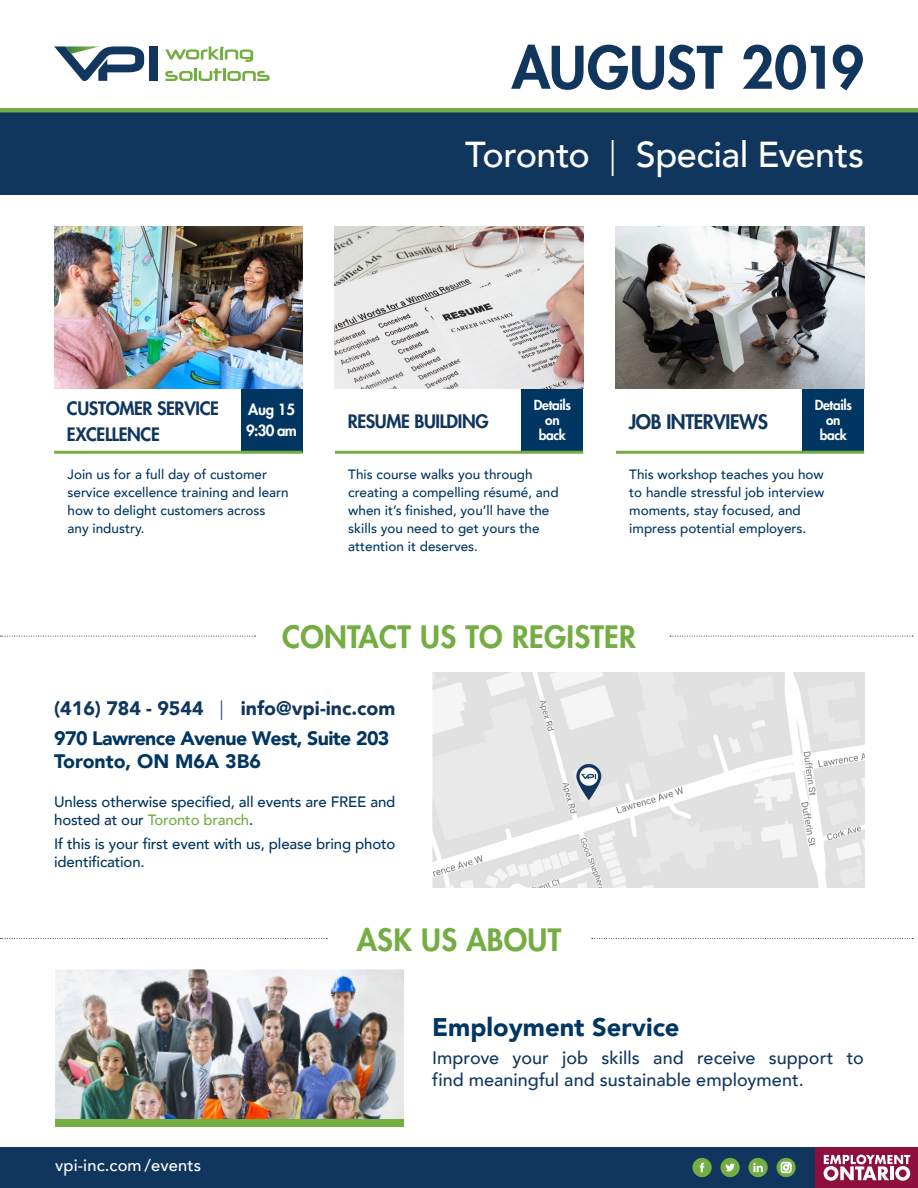
<style>
.page{position:relative;width:918px;height:1188px;background:#fff}
.page>*{position:absolute;margin:0;border:0;box-sizing:border-box;transform-origin:0 0}
.t1{font:800 57px "Futura Std";letter-spacing:-.005em;color:#11365e}
.Headline{font:500 36px "Avenir";letter-spacing:-.01em;color:#fff}
.t2{font:800 30px "Futura Std";letter-spacing:.01em;color:#74ad42}
.t3{font:900 25.5px "Avenir";color:#003661}
.t4{font:900 19.5px/23.4px "Avenir";letter-spacing:-.03em;color:#003661}
.t5{font:900 19.5px "Avenir";color:#11365e}
.t6{font:800 19.5px "Futura Std";letter-spacing:-.02em;color:#11365e}
.Sub-headline{font:500 18px/21.6px "Avenir";color:#12375f}
.t7{font:800 18px/25.5px "Futura Std";letter-spacing:-.02em;color:#11365e}
.t8{font:500 16.5px "Avenir";letter-spacing:.01em;color:#fff}
.t9{font:500 15px/18px "Avenir";letter-spacing:-.01em;color:#003661}
.t10{font:800 15px/21px "Futura Std";letter-spacing:-.02em;color:#fff}
.t11{font:500 13.5px/18px "Avenir";color:#003661}
.t12{font:800 13.5px/15px "Futura Std";letter-spacing:-.02em;color:#fff;text-align:center}
.s1{font-weight:300}
.s2{color:#74ad42}
</style>
<div class="page">
<div style="left:0;top:1147px;width:918px;height:41px;background:#11365e"></div>
<svg style="left:692px;top:1158px;width:20px;height:19px"></svg>
<svg style="left:720px;top:1158px;width:20px;height:19px"></svg>
<svg style="left:748px;top:1158px;width:20px;height:19px"></svg>
<svg style="left:776px;top:1158px;width:20px;height:19px"></svg>
<svg style="left:781px;top:1162px;width:10px;height:11px"></svg>
<div style="left:816px;top:1147px;width:102px;height:41px;background:#8e0e3c"></div>
<svg style="left:824px;top:1155px;width:86px;height:26px"></svg>
<img style="left:54px;top:227px;width:248px;height:162px">
<img style="left:335px;top:227px;width:248px;height:162px">
<img style="left:616px;top:227px;width:248px;height:162px">
<div style="left:241px;top:389px;width:61px;height:63px;background:#003661"></div>
<hr style="left:54px;top:451px;width:187px;height:3px;background:#74ad42">
<hr style="left:241px;top:451px;width:61px;height:3px;background:#74ad42">
<div style="left:522px;top:389px;width:61px;height:63px;background:#003661"></div>
<hr style="left:335px;top:451px;width:187px;height:3px;background:#74ad42">
<hr style="left:522px;top:451px;width:61px;height:3px;background:#74ad42">
<div style="left:803px;top:389px;width:61px;height:63px;background:#003661"></div>
<hr style="left:616px;top:451px;width:187px;height:3px;background:#74ad42">
<hr style="left:803px;top:451px;width:61px;height:3px;background:#74ad42">
<svg style="left:592px;top:938px;width:321px;height:1px"></svg>
<svg style="left:0;top:938px;width:327px;height:1px"></svg>
<svg style="left:670px;top:636px;width:243px;height:1px"></svg>
<svg style="left:0;top:636px;width:256px;height:1px"></svg>
<img style="left:433px;top:673px;width:431px;height:215px">
<div style="left:0;top:112px;width:918px;height:83px;background:#11365e"></div>
<hr style="left:0;top:108px;width:918px;height:4px;background:#74ad42">
<div style="left:149px;top:46px;width:9px;height:35px;background:#12375f"></div>
<svg style="left:165px;top:68px;width:105px;height:13px"></svg>
<svg style="left:165px;top:46px;width:88px;height:16px"></svg>
<svg style="left:54px;top:46px;width:90px;height:35px"></svg>
<img style="left:55px;top:969px;width:349px;height:150px">
<div style="left:55px;top:1119px;width:349px;height:8px;background:#74ad42"></div>
<p class="t1" style="left:512px;top:32px;width:354px">AUGUST 2019</p>
<p class="Headline" style="left:465px;top:123px;width:401px">Toronto <span class="s1">|</span> Special Events</p>
<p class="t7" style="left:67px;top:396px;width:154px">CUSTOMER SERVICE<br>EXCELLENCE</p>
<p class="t10" style="left:246px;top:399px;width:52px">Aug 15<br>9:30 am</p>
<p class="t7" style="left:348px;top:409px;width:142px">RESUME BUILDING</p>
<p class="t12" style="left:534px;top:398px;width:39px">Details on back</p>
<p class="t6" style="left:629px;top:409px;width:141px">JOB INTERVIEWS</p>
<p class="t12" style="left:815px;top:398px;width:39px">Details on back</p>
<p class="t11" style="left:68px;top:465px;width:223px">Join us for a full day of customer service excellence training and learn how to delight customers across any industry.</p>
<p class="t11" style="left:348px;top:465px;width:212px">This course walks you through creating a compelling résumé, and when it’s finished, you’ll have the skills you need to get yours the attention it deserves.</p>
<p class="t11" style="left:629px;top:465px;width:197px">This workshop teaches you how to handle stressful job interview moments, stay focused, and impress potential employers.</p>
<p class="t2" style="left:282px;top:618px;width:355px">CONTACT US TO REGISTER</p>
<p class="t5" style="left:54px;top:691px;width:343px">(416) 784 - 9544 <span class="s1">|</span> info@vpi-inc.com</p>
<p class="t4" style="left:54px;top:726px;width:337px">970 Lawrence Avenue West, Suite 203<br>Toronto, ON M6A 3B6</p>
<p class="t9" style="left:54px;top:792px;width:343px">Unless otherwise specified, all events are FREE and hosted at our <span class="s2">Toronto branch</span>.</p>
<p class="t9" style="left:54px;top:834px;width:343px">If this is your first event with us, please bring photo identification.</p>
<p class="t2" style="left:357px;top:921px;width:206px">ASK US ABOUT</p>
<p class="t8" style="left:55px;top:1151px;width:148px">vpi-inc.com /events</p>
<p class="t3" style="left:432px;top:1005px;width:249px">Employment Service</p>
<p class="Sub-headline" style="left:432px;top:1046px;width:433px">Improve your job skills and receive support to find meaningful and sustainable employment.</p>
</div>
